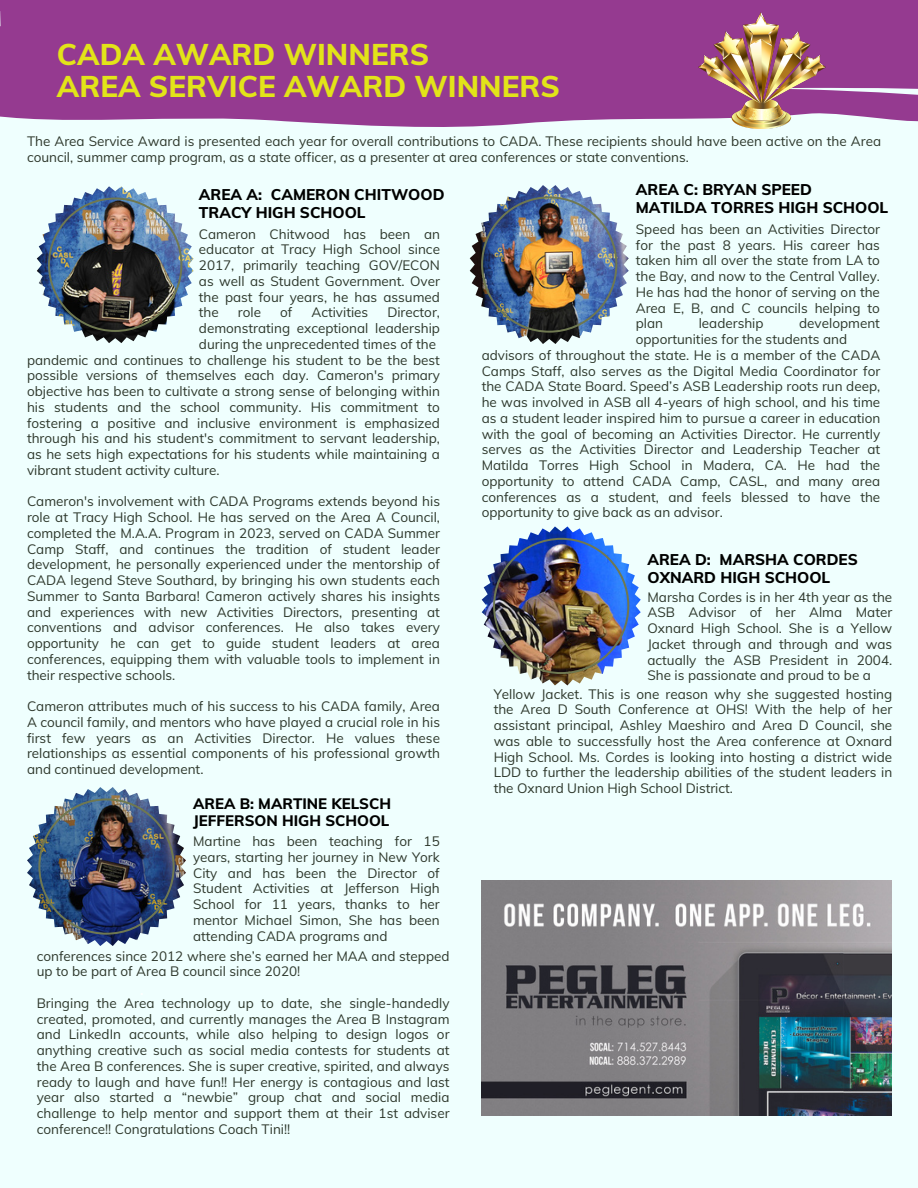
<style>
.page{position:relative;width:918px;height:1188px;background:#effffe}
.page>*{position:absolute;margin:0;border:0;box-sizing:border-box;transform-origin:0 0}
.t1{font:29.7px/32.7px "RTL Bayan Black";color:#e2e419}
.t2{font:15.3px/18px "RTL Bayan Black";color:#000}
.t3{font:15px/16.8px "RTL Bayan Black";color:#000}
.t4{font:13.5px/15.8px "RTL Bayan Regular";color:#2d372b;text-align:justify}
</style>
<div class="page">
<div style="left:0;top:0;width:918px;height:127px;background:#953a90"></div>
<img style="left:37px;top:186px;width:157px;height:157px">
<img style="left:48px;top:198px;width:134px;height:134px">
<img style="left:27px;top:787px;width:159px;height:159px">
<img style="left:38px;top:798px;width:137px;height:137px">
<img style="left:482px;top:526px;width:159px;height:159px">
<img style="left:493px;top:538px;width:136px;height:136px">
<img style="left:470px;top:185px;width:159px;height:159px">
<img style="left:481px;top:196px;width:136px;height:137px">
<img style="left:699px;top:13px;width:127px;height:116px">
<img style="left:481px;top:881px;width:411px;height:235px">
<p class="t1" style="left:57px;top:37px;width:505px">CADA AWARD WINNERS<br>AREA SERVICE AWARD WINNERS</p>
<p class="t4" style="left:27px;top:133px;width:856px">The Area Service Award is presented each year for overall contributions to CADA. These recipients should have been active on the Area council, summer camp program, as a state officer, as a presenter at area conferences or state conventions.</p>
<p class="t2" style="left:199px;top:185px;width:247px">AREA A: CAMERON CHITWOOD<br>TRACY HIGH SCHOOL</p>
<p class="t4" style="left:199px;top:226px;width:243px">Cameron Chitwood has been an educator at Tracy High School since 2017, primarily teaching GOV/ECON as well as Student Government. Over the past four years, he has assumed the</p>
<p class="t4" style="left:238px;top:304px;width:25px">role</p>
<p class="t4" style="left:280px;top:304px;width:14px">of</p>
<p class="t4" style="left:311px;top:304px;width:58px">Activities</p>
<p class="t4" style="left:199px;top:304px;width:243px;text-indent:188px">Director, demonstrating exceptional leadership during the unprecedented times of the</p>
<p class="t4" style="left:27px;top:352px;width:415px">pandemic and continues to challenge his student to be the best possible versions of themselves each day. Cameron's primary objective has been to cultivate a strong sense of belonging within his students and the school community. His commitment to fostering a positive and inclusive environment is emphasized through his and his student's commitment to servant leadership, as he sets high expectations for his students while maintaining a vibrant student activity culture.</p>
<p class="t4" style="left:27px;top:493px;width:415px">Cameron's involvement with CADA Programs extends beyond his role at Tracy High School. He has served on the Area A Council, completed the M.A.A. Program in 2023, served on CADA Summer Camp Staff, and continues the tradition of student leader development, he personally experienced under the mentorship of CADA legend Steve Southard, by bringing his own students each Summer to Santa Barbara! Cameron actively shares his insights and experiences with new Activities Directors, presenting at conventions and advisor conferences. He also takes every opportunity he can get to guide student leaders at area conferences, equipping them with valuable tools to implement in their respective schools.</p>
<p class="t4" style="left:27px;top:698px;width:415px">Cameron attributes much of his success to his CADA family, Area A council family, and mentors who have played a crucial role in his first few years as an Activities Director. He values these relationships as essential components of his professional growth and continued development.</p>
<p class="t3" style="left:193px;top:795px;width:199px">AREA B: MARTINE KELSCH<br>JEFFERSON HIGH SCHOOL</p>
<p class="t4" style="left:193px;top:833px;width:248px">Martine has been teaching for 15 years, starting her journey in New York City and has been the Director of Student Activities at Jefferson High School for 11 years, thanks to her mentor Michael Simon, She has been attending CADA programs and</p>
<p class="t4" style="left:37px;top:948px;width:414px">conferences since 2012 where she’s earned her MAA and stepped up to be part of Area B council since 2020!</p>
<h2 class="t4" style="left:37px;top:995px;width:414px">Bringing the Area technology up to date, she single-handedly created, promoted, and currently manages the Area B Instagram and LinkedIn accounts, while also helping to design logos or anything creative such as social media contests for students at the Area B conferences. She is super creative, spirited, and always ready to laugh and have fun!! Her energy is contagious and last year also started a “newbie” group chat and social media challenge to help mentor and support them at their 1st adviser conference!! Congratulations Coach Tini!!</h2>
<h2 class="t2" style="left:636px;top:180px;width:254px">AREA C: BRYAN SPEED<br>MATILDA TORRES HIGH SCHOOL</h2>
<p class="t4" style="left:636px;top:221px;width:246px">Speed has been an Activities Director for the past 8 years. His career has taken him all over the state from LA to the Bay, and now to the Central Valley.<br>He has had the honor of serving on the Area E, B, and C councils helping to plan</p>
<p class="t4" style="left:636px;top:315px;width:246px;text-indent:163px">development opportunities for the students and</p>
<p class="t4" style="left:699px;top:315px;width:66px">leadership</p>
<h2 class="t4" style="left:482px;top:347px;width:400px">advisors of throughout the state. He is a member of the CADA Camps Staff, also serves as the Digital Media Coordinator for the CADA State Board. Speed’s ASB Leadership roots run deep, he was involved in ASB all 4-years of high school, and his time as a student leader inspired him to pursue a career in education with the goal of becoming an Activities Director. He currently serves as the Activities Director and Leadership Teacher at Matilda Torres High School in Madera, CA. He had the opportunity to attend CADA Camp, CASL, and many area conferences as a student, and feels blessed to have the opportunity to give back as an advisor.</h2>
<p class="t2" style="left:647px;top:551px;width:212px">AREA D: MARSHA CORDES<br>OXNARD HIGH SCHOOL</p>
<p class="t4" style="left:647px;top:589px;width:246px">Marsha Cordes is in her 4th year as the ASB Advisor of her Alma Mater Oxnard High School. She is a Yellow Jacket through and through and was actually the ASB President in 2004.<br>She is passionate and proud to be a</p>
<p class="t4" style="left:494px;top:686px;width:400px">Yellow Jacket. This is one reason why she suggested hosting the Area D South Conference at OHS! With the help of her assistant principal, Ashley Maeshiro and Area D Council, she was able to successfully host the Area conference at Oxnard High School. Ms. Cordes is looking into hosting a district wide LDD to further the leadership abilities of the student leaders in the Oxnard Union High School District.</p>
</div>
